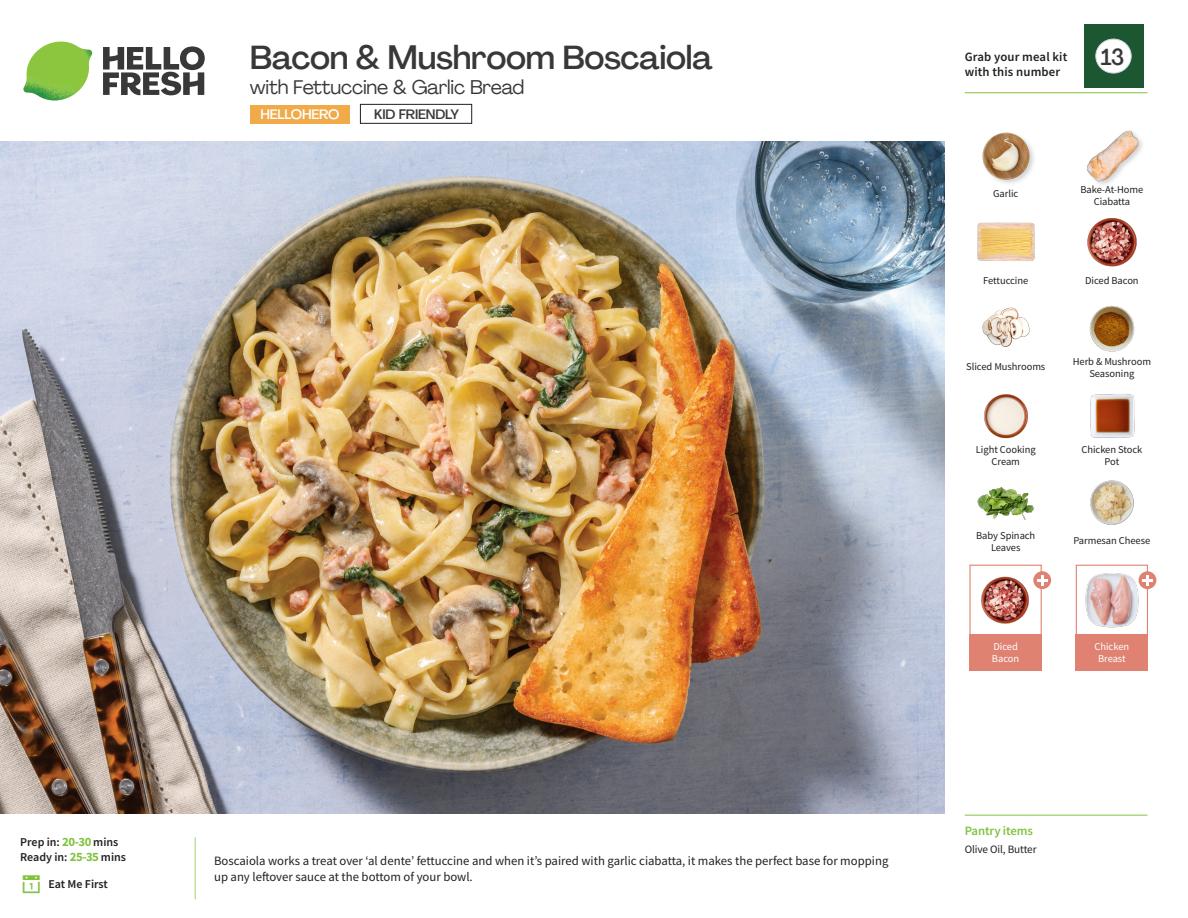
<style>
.page{position:relative;width:1188px;height:918px;background:#fff}
.page>*{position:absolute;margin:0;border:0;box-sizing:border-box;transform-origin:0 0}
._15_Titel_UK{font:500 33px "Agrandir";letter-spacing:-.01em;color:#383839}
._002_Label_Nr{font:500 22.8px "Agrandir";color:#383839;scale:.94 1}
._15_Titel_UK-2{font:19.5px "Agrandir";letter-spacing:-.01em;color:#383839}
.t1{font:500 13.5px "Agrandir";letter-spacing:-.01em;color:#383839}
.t2{font:500 13.5px "Agrandir";letter-spacing:-.01em;color:#fff}
.Step_6_Text_AU{font:12.75px/16.5px "Source Sans Pro";color:#231f20}
.t3{font:600 12.75px/15px "Source Sans Pro";letter-spacing:.01em;color:#231f20}
._04_Headers_Front{font:600 12.75px "Source Sans Pro";letter-spacing:-.01em;color:#81c340}
._04_Intro{font:600 12px "Source Sans Pro";color:#231f20}
._05_Pantry{font:11.25px "Source Sans Pro";letter-spacing:-.01em;color:#231f20}
._18_FRONT_ingredients{font:10.5px/12px "Source Sans Pro";letter-spacing:-.005em;color:#231f20;text-align:center}
._18_FRONT_ingredients-2{font:10.5px/12px "Source Sans Pro";letter-spacing:-.005em;color:#fff}
.s1{font-weight:700;font-size:12.75px;color:#81c340}
</style>
<div class="page">
<svg style="left:103px;top:46px;width:102px;height:49px"></svg>
<img style="left:23px;top:42px;width:69px;height:59px">
<img style="left:0;top:142px;width:945px;height:672px">
<div style="left:969px;top:565px;width:73px;height:72px;border:1px solid #df8272"></div>
<div style="left:969px;top:635px;width:73px;height:36px;background:#df8272"></div>
<div style="left:1076px;top:635px;width:72px;height:36px;background:#df8272"></div>
<img style="left:981px;top:576px;width:48px;height:48px">
<div style="left:1076px;top:565px;width:72px;height:72px;border:1px solid #df8272"></div>
<img style="left:1085px;top:573px;width:56px;height:55px">
<div style="left:1139px;top:571px;width:17px;height:18px;background:#df8272;border-radius:50%"></div>
<svg style="left:1142px;top:575px;width:11px;height:10px"></svg>
<div style="left:1033px;top:571px;width:18px;height:18px;background:#df8272;border-radius:50%"></div>
<svg style="left:1037px;top:575px;width:11px;height:10px"></svg>
<img style="left:1089px;top:305px;width:46px;height:47px">
<img style="left:1090px;top:394px;width:45px;height:44px">
<img style="left:984px;top:394px;width:44px;height:45px">
<img style="left:977px;top:487px;width:57px;height:33px">
<img style="left:982px;top:307px;width:48px;height:40px">
<img style="left:977px;top:222px;width:57px;height:39px">
<img style="left:1087px;top:218px;width:50px;height:49px">
<img style="left:982px;top:132px;width:52px;height:52px">
<div style="left:1086px;top:130px;width:59px;height:58px;background:#231f20;opacity:.2"></div>
<img style="left:1086px;top:130px;width:52px;height:52px">
<img style="left:1090px;top:480px;width:44px;height:45px">
<hr style="left:965px;top:815px;width:183px;height:1px;background:#81c340">
<div style="left:360px;top:104px;width:112px;height:20px;border:1px solid #231f20"></div>
<div style="left:250px;top:105px;width:100px;height:19px;background:#f0aa4a"></div>
<hr style="left:965px;top:92px;width:183px;height:1px;background:#81c340">
<div style="left:1084px;top:24px;width:59px;height:64px;background:#1d5732"></div>
<div style="left:1096px;top:39px;width:35px;height:34px;background:#fff;border-radius:50%"></div>
<div style="left:1096px;top:39px;width:35px;height:34px;border:1px solid #d1d2d4;border-radius:50%"></div>
<p class="_04_Intro" style="left:20px;top:834px;width:100px">Prep in: <span class="s1">20-30</span> mins</p>
<p class="_04_Intro" style="left:20px;top:849px;width:107px">Ready in: <span class="s1">25-35</span> mins</p>
<p class="_04_Intro" style="left:48px;top:876px;width:61px">Eat Me First</p>
<p class="_15_Titel_UK" style="left:250px;top:37px;width:464px">Bacon &amp; Mushroom Boscaiola</p>
<p class="_15_Titel_UK-2" style="left:250px;top:75px;width:276px">with Fettuccine &amp; Garlic Bread</p>
<p class="t2" style="left:260px;top:106px;width:81px">HELLOHERO</p>
<p class="t1" style="left:374px;top:106px;width:86px">KID FRIENDLY</p>
<p class="Step_6_Text_AU" style="left:214px;top:852px;width:676px">Boscaiola works a treat over ‘al dente’ fettuccine and when it’s paired with garlic ciabatta, it makes the perfect base for mopping up any leftover sauce at the bottom of your bowl.</p>
<p class="t3" style="left:965px;top:49px;width:104px">Grab your meal kit with this number</p>
<p class="_002_Label_Nr" style="left:1101px;top:43px;width:26px">13</p>
<p class="_18_FRONT_ingredients" style="left:993px;top:188px;width:27px">Garlic</p>
<p class="_18_FRONT_ingredients" style="left:983px;top:274px;width:47px">Fettuccine</p>
<p class="_18_FRONT_ingredients" style="left:1080px;top:183px;width:65px">Bake-At-Home<br>Ciabatta</p>
<p class="_18_FRONT_ingredients" style="left:1085px;top:274px;width:55px">Diced Bacon</p>
<p class="_18_FRONT_ingredients" style="left:966px;top:360px;width:81px">Sliced Mushrooms</p>
<p class="_18_FRONT_ingredients" style="left:1073px;top:356px;width:80px">Herb &amp; Mushroom<br>Seasoning</p>
<p class="_18_FRONT_ingredients" style="left:976px;top:443px;width:61px">Light Cooking<br>Cream</p>
<p class="_18_FRONT_ingredients" style="left:1081px;top:443px;width:62px">Chicken Stock<br>Pot</p>
<p class="_18_FRONT_ingredients" style="left:976px;top:530px;width:61px">Baby Spinach<br>Leaves</p>
<p class="_18_FRONT_ingredients" style="left:1074px;top:534px;width:78px">Parmesan Cheese</p>
<p class="_18_FRONT_ingredients-2" style="left:992px;top:641px;width:29px">Diced<br>Bacon</p>
<p class="_18_FRONT_ingredients-2" style="left:1095px;top:641px;width:36px;text-align:center">Chicken<br>Breast</p>
<p class="_04_Headers_Front" style="left:965px;top:822px;width:70px">Pantry items</p>
<p class="_05_Pantry" style="left:965px;top:842px;width:73px">Olive Oil, Butter</p>
</div>
